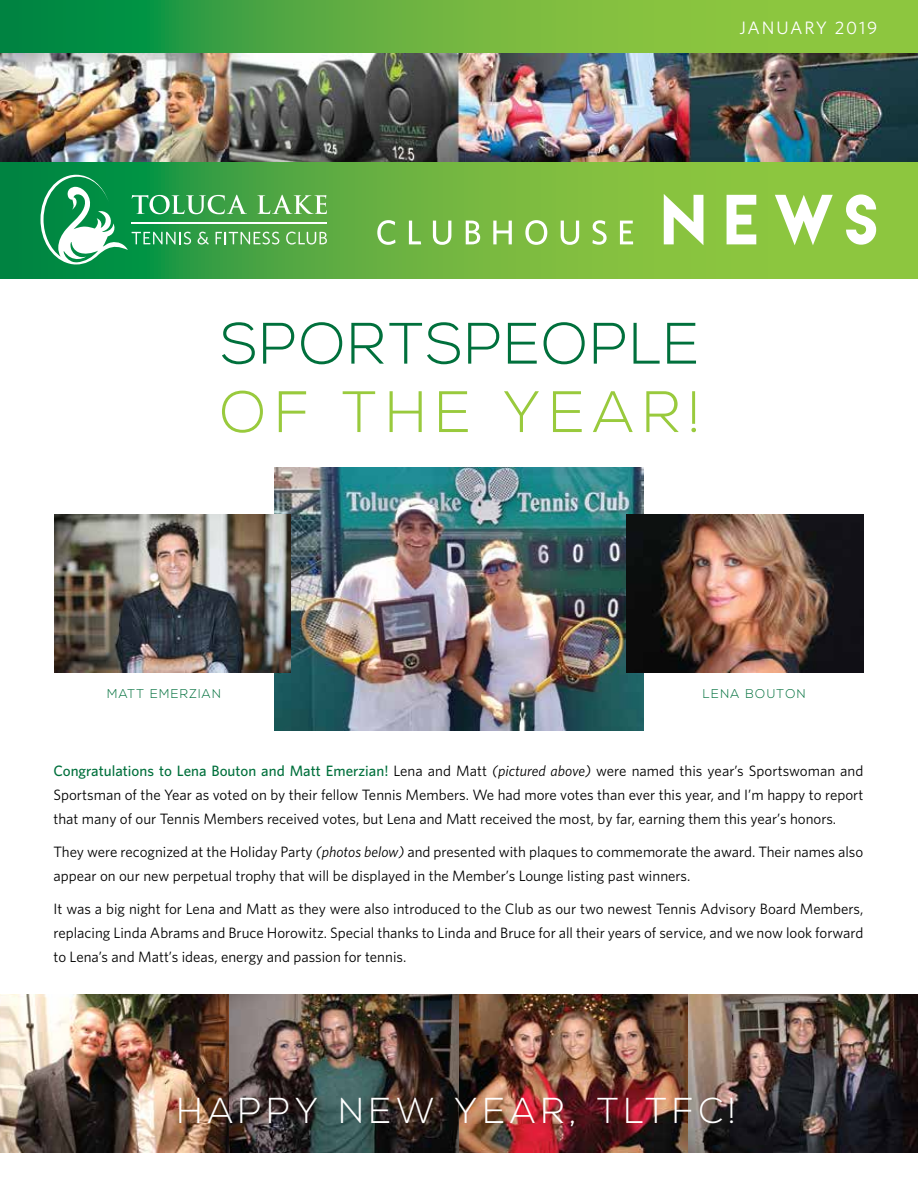
<style>
.page{position:relative;width:918px;height:1188px;background:#fff}
.page>*{position:absolute;margin:0;border:0;box-sizing:border-box;transform-origin:0 0}
.t1{font:300 36px "Nexa";letter-spacing:.145em;color:#fff}
.t2{font:18px "Whitney";letter-spacing:.1em;color:#fff}
.t3{font:15px/24px "Whitney";color:#000;text-align:justify}
.t4{font:300 12.6px "Nexa";letter-spacing:.1em;color:#00703c}
.s1{font-weight:500;color:#00703c}
.s2{font-style:italic}
</style>
<div class="page">
<svg style="left:0;top:162px;width:918px;height:116px;background:#6cb540"></svg>
<svg style="left:0;top:0;width:918px;height:54px;background:#5eaf42"></svg>
<svg style="left:40px;top:175px;width:287px;height:90px;background:#4baa62"></svg>
<svg style="left:377px;top:220px;width:19px;height:25px"></svg>
<svg style="left:409px;top:221px;width:12px;height:23px"></svg>
<svg style="left:433px;top:221px;width:18px;height:24px"></svg>
<svg style="left:466px;top:221px;width:14px;height:23px"></svg>
<svg style="left:493px;top:221px;width:19px;height:23px"></svg>
<svg style="left:525px;top:220px;width:22px;height:25px"></svg>
<svg style="left:561px;top:221px;width:18px;height:24px"></svg>
<svg style="left:592px;top:220px;width:15px;height:25px"></svg>
<svg style="left:620px;top:221px;width:13px;height:23px"></svg>
<svg style="left:664px;top:194px;width:39px;height:51px"></svg>
<svg style="left:727px;top:195px;width:29px;height:49px"></svg>
<svg style="left:775px;top:195px;width:58px;height:50px"></svg>
<svg style="left:846px;top:194px;width:30px;height:51px"></svg>
<img style="left:0;top:54px;width:918px;height:108px">
<img style="left:274px;top:468px;width:370px;height:262px">
<svg style="left:222px;top:322px;width:33px;height:42px"></svg>
<svg style="left:263px;top:322px;width:79px;height:42px"></svg>
<svg style="left:351px;top:322px;width:109px;height:42px"></svg>
<svg style="left:468px;top:323px;width:69px;height:41px"></svg>
<svg style="left:544px;top:322px;width:41px;height:42px"></svg>
<svg style="left:594px;top:323px;width:66px;height:41px"></svg>
<svg style="left:667px;top:323px;width:29px;height:41px"></svg>
<svg style="left:222px;top:391px;width:41px;height:42px"></svg>
<svg style="left:279px;top:391px;width:27px;height:41px"></svg>
<svg style="left:343px;top:391px;width:32px;height:41px"></svg>
<svg style="left:390px;top:391px;width:32px;height:41px"></svg>
<svg style="left:439px;top:391px;width:29px;height:41px"></svg>
<svg style="left:504px;top:391px;width:35px;height:41px"></svg>
<svg style="left:553px;top:391px;width:29px;height:41px"></svg>
<svg style="left:593px;top:391px;width:40px;height:41px"></svg>
<svg style="left:646px;top:391px;width:33px;height:41px"></svg>
<svg style="left:691px;top:391px;width:5px;height:42px"></svg>
<img style="left:0;top:994px;width:918px;height:159px">
<img style="left:626px;top:515px;width:237px;height:158px">
<img style="left:55px;top:514px;width:236px;height:159px">
<p class="t2" style="left:739px;top:16px;width:140px">JANUARY 2019</p>
<p class="t4" style="left:107px;top:686px;width:115px">MATT EMERZIAN</p>
<p class="t4" style="left:703px;top:686px;width:104px">LENA BOUTON</p>
<p class="t3" style="left:53px;top:759px;width:812px"><span class="s1">Congratulations to Lena Bouton and Matt Emerzian!</span> Lena and Matt <span class="s2">(pictured above)</span> were named this year’s Sportswoman and Sportsman of the Year as voted on by their fellow Tennis Members. We had more votes than ever this year, and I’m happy to report that many of our Tennis Members received votes, but Lena and Matt received the most, by far, earning them this year’s honors.</p>
<p class="t3" style="left:53px;top:840px;width:811px">They were recognized at the Holiday Party <span class="s2">(photos below)</span> and presented with plaques to commemorate the award. Their names also appear on our new perpetual trophy that will be displayed in the Member’s Lounge listing past winners.</p>
<p class="t3" style="left:53px;top:897px;width:811px">It was a big night for Lena and Matt as they were also introduced to the Club as our two newest Tennis Advisory Board Members, replacing Linda Abrams and Bruce Horowitz. Special thanks to Linda and Bruce for all their years of service, and we now look forward to Lena’s and Matt’s ideas, energy and passion for tennis.</p>
<h1 class="t1" style="left:177px;top:1090px;width:560px">HAPPY NEW YEAR, TLTFC!</h1>
</div>
